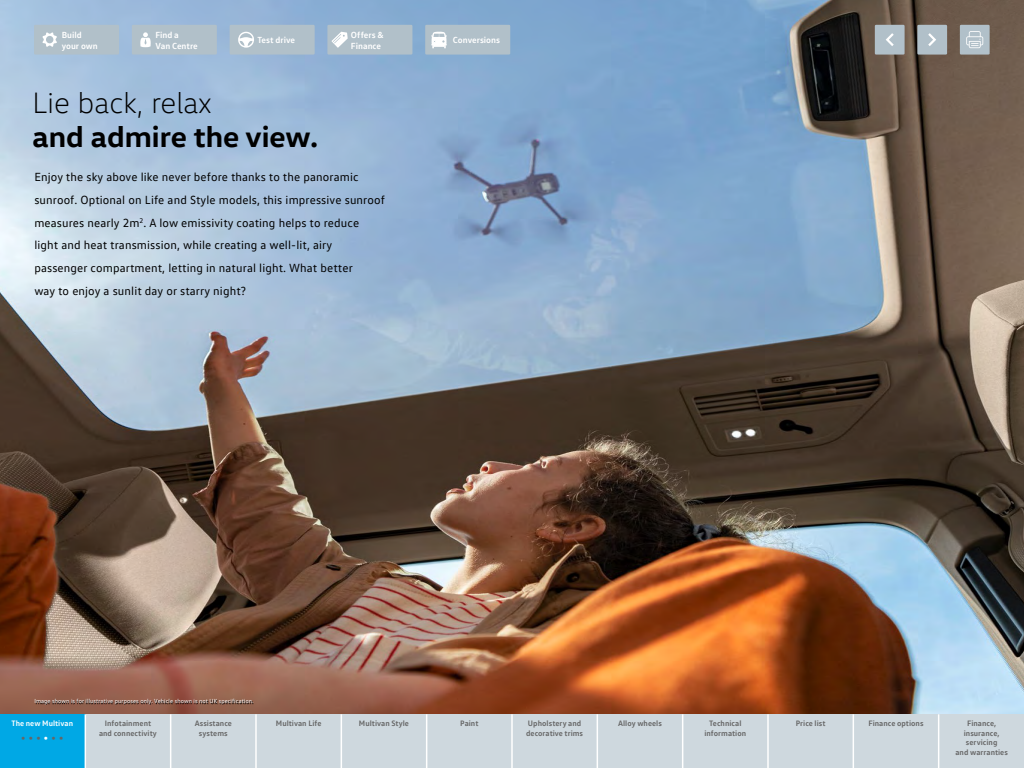
<style>
.page{position:relative;width:1024px;height:768px;background:#fff}
.page>*{position:absolute;margin:0;border:0;box-sizing:border-box;transform-origin:0 0}
.t1{font:700 30px "VW Head";color:#000}
.t2{font:300 30px "VW Head";color:#000}
.t3{font:700 13px "VW Text";color:#666}
.t4{font:12px/22.7px "VW Text";letter-spacing:.01em;color:#000}
.t5{font:700 9px/10.8px "VW Text";color:#fff}
.t6{font:700 8px/9.6px "VW Text";letter-spacing:.005em;color:#666;text-align:center}
.t7{font:700 8px "VW Text";letter-spacing:.005em;color:#fff}
.t8{font:6px "VW Text";letter-spacing:.01em;color:#fff}
.s1{color:#fff}
</style>
<div class="page">
<img style="left:0;top:0;width:1024px;height:714px">
<div style="left:0;top:714px;width:1024px;height:54px;background:#ced8de"></div>
<div style="left:0;top:714px;width:85px;height:54px;background:#00a8e5"></div>
<hr style="left:85px;top:714px;width:1px;height:54px;background:#fff">
<hr style="left:170px;top:714px;width:1px;height:54px;background:#fff">
<hr style="left:255px;top:714px;width:2px;height:54px;background:#fff">
<hr style="left:341px;top:714px;width:1px;height:54px;background:#fff">
<hr style="left:426px;top:714px;width:1px;height:54px;background:#fff">
<hr style="left:511px;top:714px;width:2px;height:54px;background:#fff">
<hr style="left:597px;top:714px;width:1px;height:54px;background:#fff">
<hr style="left:682px;top:714px;width:1px;height:54px;background:#fff">
<hr style="left:767px;top:714px;width:2px;height:54px;background:#fff">
<hr style="left:938px;top:714px;width:1px;height:54px;background:#fff">
<hr style="left:853px;top:714px;width:1px;height:54px;background:#fff">
<div style="left:960px;top:25px;width:30px;height:30px;background:#b1c0c9;border:2px solid #b1c0c9"></div>
<svg style="left:966px;top:31px;width:17px;height:17px"></svg>
<div style="left:35px;top:26px;width:83px;height:27px;background:#b1c0c9"></div>
<div style="left:34px;top:25px;width:85px;height:30px;border:2px solid #b1c0c9"></div>
<svg style="left:42px;top:32px;width:15px;height:15px"></svg>
<div style="left:917px;top:25px;width:30px;height:30px;background:#b1c0c9;border:2px solid #b1c0c9"></div>
<svg style="left:928px;top:33px;width:8px;height:13px"></svg>
<div style="left:875px;top:25px;width:30px;height:30px;background:#b1c0c9;border:2px solid #b1c0c9"></div>
<svg style="left:886px;top:33px;width:8px;height:13px"></svg>
<div style="left:133px;top:26px;width:83px;height:27px;background:#b1c0c9"></div>
<div style="left:132px;top:25px;width:85px;height:30px;border:2px solid #b1c0c9"></div>
<svg style="left:140px;top:32px;width:11px;height:15px"></svg>
<div style="left:231px;top:26px;width:83px;height:27px;background:#b1c0c9"></div>
<div style="left:230px;top:25px;width:85px;height:30px;border:2px solid #b1c0c9"></div>
<svg style="left:238px;top:32px;width:16px;height:16px"></svg>
<div style="left:329px;top:26px;width:82px;height:27px;background:#b1c0c9"></div>
<div style="left:327px;top:25px;width:85px;height:30px;border:2px solid #b1c0c9"></div>
<svg style="left:332px;top:32px;width:16px;height:16px"></svg>
<div style="left:426px;top:26px;width:83px;height:27px;background:#b1c0c9"></div>
<div style="left:425px;top:25px;width:85px;height:30px;border:2px solid #b1c0c9"></div>
<svg style="left:431px;top:32px;width:16px;height:16px"></svg>
<svg style="left:35px;top:699px;width:219px;height:6px"></svg>
<p class="t5" style="left:62px;top:29px;width:38px">Build your own</p>
<p class="t5" style="left:155px;top:29px;width:44px">Find a<br>Van Centre</p>
<p class="t5" style="left:257px;top:34px;width:39px">Test drive</p>
<p class="t5" style="left:351px;top:29px;width:34px">Offers &amp;<br>Finance</p>
<p class="t5" style="left:453px;top:34px;width:49px">Conversions</p>
<h1 class="t2" style="left:33px;top:85px;width:181px">Lie back, relax</h1>
<h1 class="t1" style="left:33px;top:118px;width:287px">and admire the view.</h1>
<p class="t4" style="left:34px;top:166px;width:352px">Enjoy the sky above like never before thanks to the panoramic sunroof. Optional on Life and Style models, this impressive sunroof measures nearly 2m<sup>2</sup>. A low emissivity coating helps to reduce light and heat transmission, while creating a well-lit, airy passenger compartment, letting in natural light. What better<br>way to enjoy a sunlit day or starry night?</p>
<p class="t8" style="left:34px;top:697px;width:221px">Image shown is for illustrative purposes only. Vehicle shown is not UK specification.</p>
<p class="t7" style="left:11px;top:718px;width:63px">The new Multivan</p>
<p class="t3" style="left:21px;top:729px;width:44px">•• • <span class="s1">•</span> • •</p>
<p class="t6" style="left:99px;top:718px;width:59px">Infotainment and connectivity</p>
<p class="t6" style="left:195px;top:718px;width:39px">Assistance systems</p>
<p class="t6" style="left:276px;top:718px;width:47px">Multivan Life</p>
<p class="t6" style="left:359px;top:718px;width:52px">Multivan Style</p>
<p class="t6" style="left:460px;top:718px;width:20px">Paint</p>
<p class="t6" style="left:526px;top:718px;width:58px;text-align:left">Upholstery and decorative trims</p>
<p class="t6" style="left:618px;top:718px;width:45px">Alloy wheels</p>
<p class="t6" style="left:704px;top:718px;width:43px">Technical information</p>
<p class="t6" style="left:796px;top:718px;width:31px">Price list</p>
<p class="t6" style="left:868px;top:718px;width:57px">Finance options</p>
<p class="t6" style="left:955px;top:718px;width:54px">Finance, insurance, servicing<br>and warranties</p>
</div>
